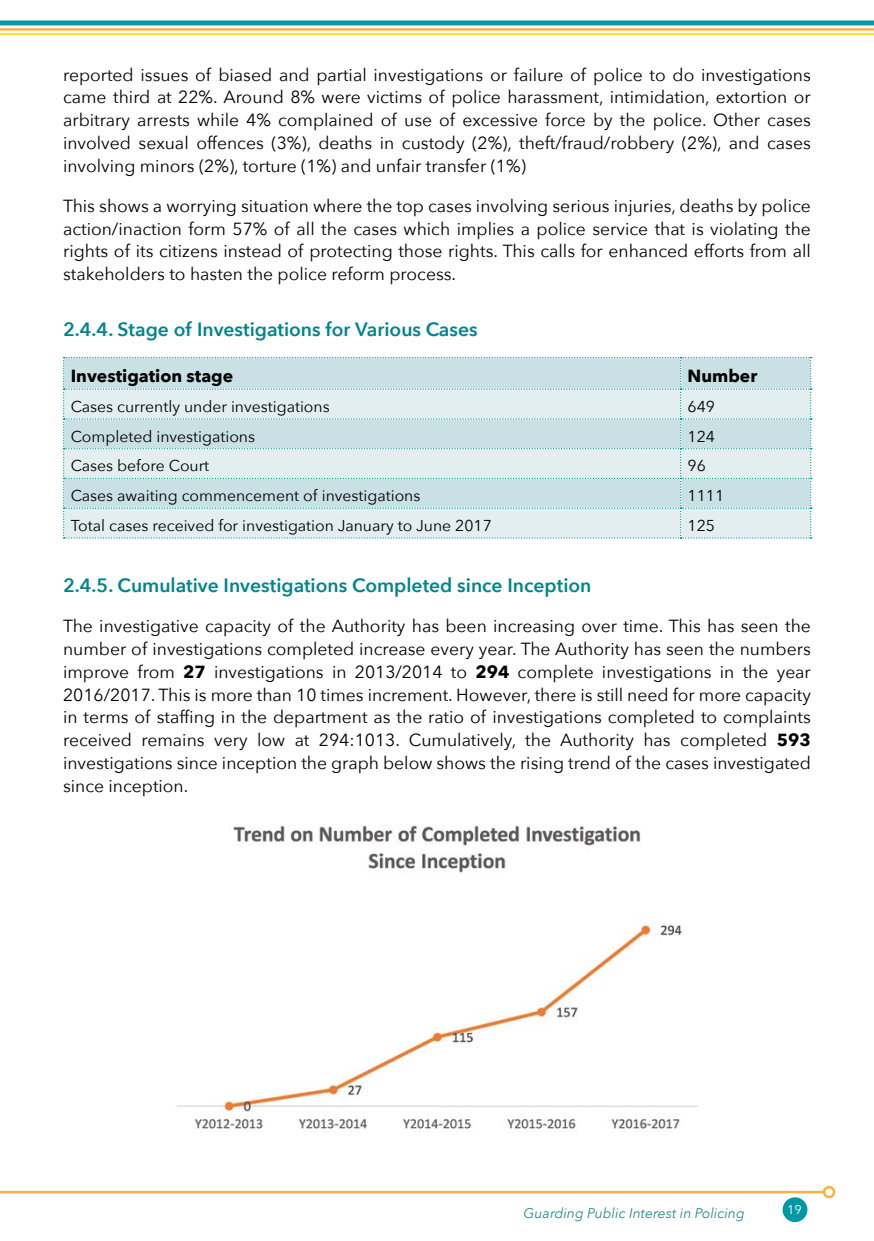
<style>
.page{position:relative;width:874px;height:1241px;background:#fff}
.page>*{position:absolute;margin:0;border:0;box-sizing:border-box;transform-origin:0 0}
.t1{font:600 19.25px "Avenir Next";color:#00848d}
.t2{font:17.5px/22.8px "Avenir Next";color:#000;text-align:justify}
.t3{font:700 17.5px "Avenir Next";color:#000}
.t4{font:15.75px "Avenir Next";color:#000}
.t5{font:italic 14px "Avenir Next";color:#2a8c8f}
.t6{font:12.6px "Avenir Next";color:#fff}
.s1{font-weight:700}
</style>
<div class="page">
<div style="left:782px;top:1197px;width:25px;height:24px;background:#0098a3;border-radius:50%"></div>
<hr style="left:0;top:1190px;width:823px;height:3px;background:#fcb040">
<div style="left:822px;top:1185px;width:12px;height:12px;border:2px solid #fcb040;border-radius:50%"></div>
<div style="left:0;top:20px;width:873px;height:5px;background:#0098a3"></div>
<hr style="left:0;top:28px;width:873px;height:3px;background:#fcb040">
<hr style="left:0;top:33px;width:873px;height:2px;background:#ffde15">
<svg style="left:63px;top:357px;width:748px;height:181px;background:#d2e6e9"></svg>
<img style="left:177px;top:825px;width:521px;height:304px">
<p class="t2" style="left:63px;top:62px;width:749px">reported issues of biased and partial investigations or failure of police to do investigations came third at 22%. Around 8% were victims of police harassment, intimidation, extortion or arbitrary arrests while 4% complained of use of excessive force by the police. Other cases involved sexual offences (3%), deaths in custody (2%), theft/fraud/robbery (2%), and cases involving minors (2%), torture (1%) and unfair transfer (1%)</p>
<p class="t2" style="left:63px;top:194px;width:749px">This shows a worrying situation where the top cases involving serious injuries, deaths by police action/inaction form 57% of all the cases which implies a police service that is violating the rights of its citizens instead of protecting those rights. This calls for enhanced efforts from all stakeholders to hasten the police reform process.</p>
<p class="t1" style="left:63px;top:313px;width:416px">2.4.4. Stage of Investigations for Various Cases</p>
<p class="t3" style="left:71px;top:361px;width:164px">Investigation stage</p>
<p class="t3" style="left:687px;top:361px;width:71px">Number</p>
<p class="t4" style="left:71px;top:393px;width:260px">Cases currently under investigations</p>
<p class="t4" style="left:687px;top:393px;width:29px">649</p>
<p class="t4" style="left:71px;top:423px;width:186px">Completed investigations</p>
<p class="t4" style="left:687px;top:423px;width:29px">124</p>
<p class="t4" style="left:71px;top:452px;width:140px">Cases before Court</p>
<p class="t4" style="left:687px;top:452px;width:20px">96</p>
<p class="t4" style="left:71px;top:482px;width:351px">Cases awaiting commencement of investigations</p>
<p class="t4" style="left:687px;top:482px;width:38px">1111</p>
<p class="t4" style="left:71px;top:512px;width:422px">Total cases received for investigation January to June 2017</p>
<p class="t4" style="left:687px;top:512px;width:29px">125</p>
<p class="t1" style="left:63px;top:568px;width:529px">2.4.5. Cumulative Investigations Completed since Inception</p>
<p class="t2" style="left:63px;top:614px;width:749px">The investigative capacity of the Authority has been increasing over time. This has seen the number of investigations completed increase every year. The Authority has seen the numbers improve from <span class="s1">27</span> investigations in 2013/2014 to <span class="s1">294</span> complete investigations in the year 2016/2017. This is more than 10 times increment. However, there is still need for more capacity in terms of staffing in the department as the ratio of investigations completed to complaints received remains very low at 294:1013. Cumulatively, the Authority has completed <span class="s1">593 </span>investigations since inception the graph below shows the rising trend of the cases investigated since inception.</p>
<p class="t5" style="left:523px;top:1201px;width:222px">Guarding Public Interest in Policing</p>
<p class="t6" style="left:786px;top:1198px;width:16px">19</p>
</div>
